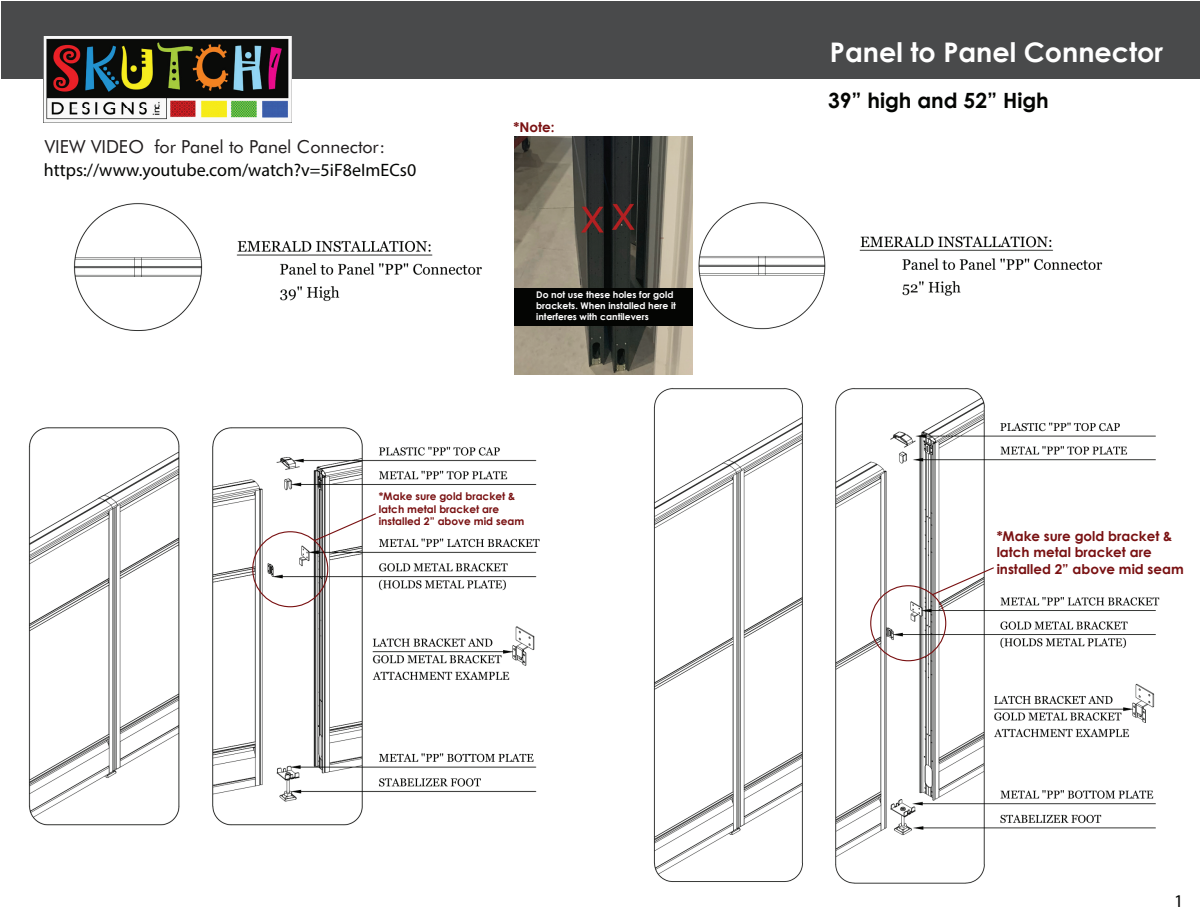
<style>
.page{position:relative;width:1200px;height:915px;background:#fff}
.page>*{position:absolute;margin:0;border:0;box-sizing:border-box;transform-origin:0 0}
.t1{font:700 27px "Century Gothic";color:#fff}
.t2{font:700 21px "Century Gothic";color:#040503}
.t3{font:18px "Myriad Pro";color:#040503}
.t4{font:18px "Futura BT";color:#211d1e}
.t5{font:700 13.5px/16.2px "Century Gothic";color:#791112}
.t6{font:700 10.5px/12.6px "Century Gothic";color:#791112}
.t7{font:700 9.3px/11.1px "Century Gothic";color:#fff}
</style>
<div class="page">
<img style="left:28px;top:108px;width:512px;height:718px">
<div style="left:2px;top:2px;width:1198px;height:78px;background:#494a4b"></div>
<img style="left:653px;top:202px;width:507px;height:682px">
<img style="left:44px;top:36px;width:247px;height:86px">
<div style="left:870px;top:585px;width:76px;height:76px;border:1px solid #791112;border-radius:50%"></div>
<svg style="left:931px;top:566px;width:64px;height:30px"></svg>
<div style="left:252px;top:531px;width:76px;height:76px;border:1px solid #791112;border-radius:50%"></div>
<svg style="left:313px;top:512px;width:64px;height:30px"></svg>
<img style="left:514px;top:136px;width:179px;height:239px">
<div style="left:514px;top:288px;width:179px;height:38px;background:#040503"></div>
<h3 class="t4" style="left:45px;top:136px;width:342px">VIEW VIDEO for Panel to Panel Connector:</h3>
<h3 class="t3" style="left:44px;top:159px;width:374px">https://www.youtube.com/watch?v=5iF8eImECs0</h3>
<h3 class="t5" style="left:514px;top:118px;width:43px">*Note:</h3>
<p class="t7" style="left:536px;top:289px;width:141px">Do not use these holes for gold brackets. When installed here it interferes with cantilevers</p>
<p class="t6" style="left:379px;top:489px;width:147px">*Make sure gold bracket &amp; latch metal bracket are installed 2” above mid seam</p>
<h1 class="t1" style="left:830px;top:31px;width:335px">Panel to Panel Connector</h1>
<h2 class="t2" style="left:828px;top:85px;width:222px">39” high and 52” High</h2>
<h3 class="t5" style="left:997px;top:528px;width:189px">*Make sure gold bracket &amp; latch metal bracket are installed 2” above mid seam</h3>
<h3 class="t3" style="left:1174px;top:890px;width:11px">1</h3>
</div>
